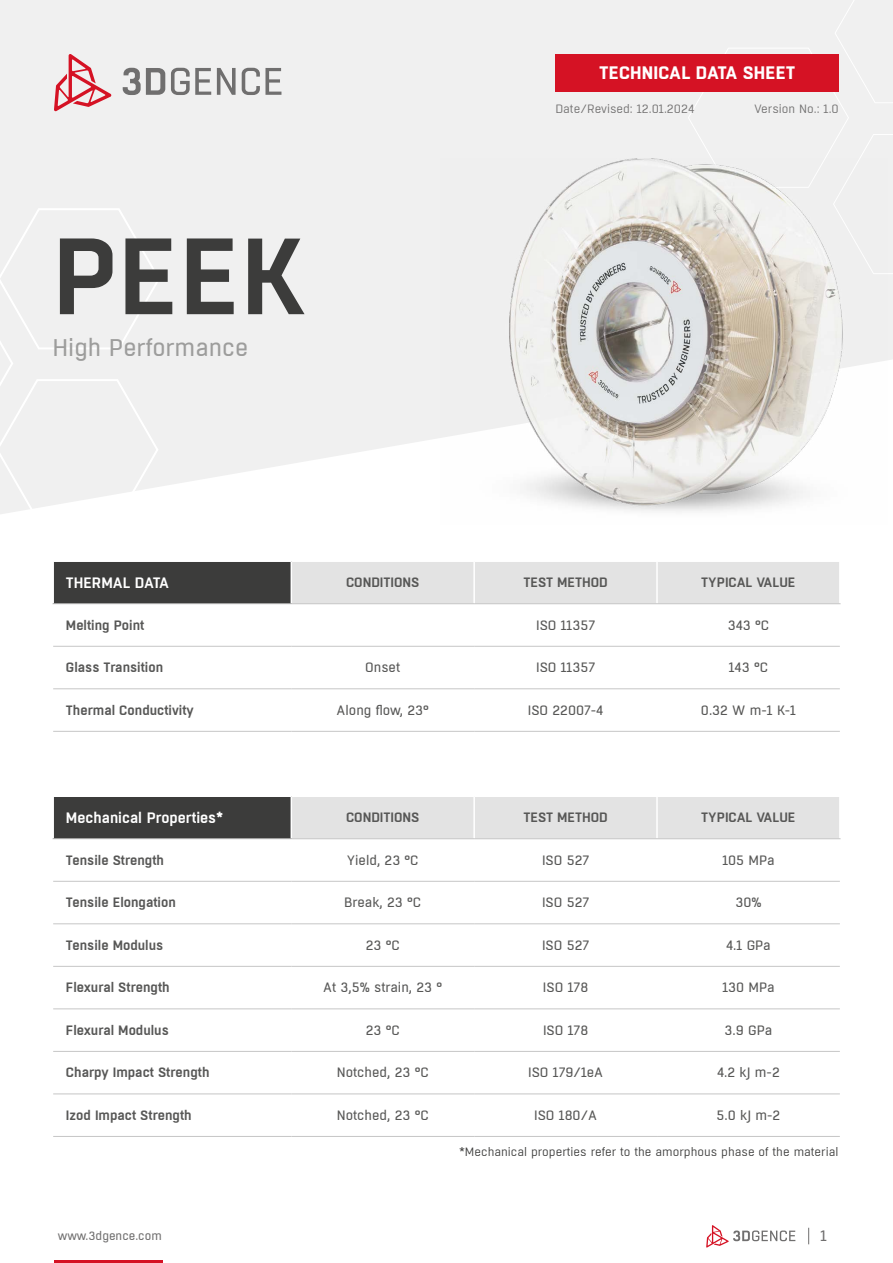
<style>
.page{position:relative;width:893px;height:1263px;background:#fff}
.page>*{position:absolute;margin:0;border:0;box-sizing:border-box;transform-origin:0 0}
.t1{font:600 108px "Boxed";color:#3c3c3b}
.t2{font:24px "Boxed";color:#9d9d9c}
.t3{font:700 18px "Boxed";letter-spacing:.01em;color:#fff}
.t4{font:600 15px "Boxed";color:#fff}
.t5{font:15px "Boxed";color:#706f6f}
.t6{font:600 13.5px "Boxed";color:#575756}
.t7{font:13.5px "Boxed";color:#575756}
.t8{font:12px "Boxed";color:#3c3c3b}
.t9{font:12px "Boxed";color:#706f6f}
.t10{font:12px "Boxed";color:#706f6f}
</style>
<div class="page">
<hr style="left:54px;top:1260px;width:108px;height:3px;background:#d51224">
<svg style="left:706px;top:1225px;width:89px;height:22px"></svg>
<svg style="left:808px;top:1228px;width:1px;height:16px"></svg>
<div style="left:0;top:0;width:893px;height:486px;background:#f0f0f0"></div>
<div style="left:688px;top:0;width:205px;height:274px;background:#f0f0f0"></div>
<svg style="left:0;top:208px;width:160px;height:306px"></svg>
<svg style="left:54px;top:54px;width:57px;height:57px"></svg>
<svg style="left:123px;top:68px;width:158px;height:27px"></svg>
<div style="left:555px;top:54px;width:284px;height:38px;background:#d51224"></div>
<div style="left:53px;top:796px;width:238px;height:43px;background:#3c3c3b"></div>
<div style="left:292px;top:797px;width:547px;height:41px;background:#e3e3e3"></div>
<hr style="left:52px;top:795px;width:239px;height:2px;background:#fff">
<hr style="left:52px;top:797px;width:2px;height:41px;background:#fff">
<hr style="left:473px;top:797px;width:2px;height:41px;background:#fff">
<hr style="left:656px;top:797px;width:2px;height:41px;background:#fff">
<hr style="left:52px;top:838px;width:239px;height:1px;background:#c6c6c6">
<hr style="left:291px;top:838px;width:183px;height:1px;background:#c6c6c6">
<hr style="left:474px;top:838px;width:183px;height:1px;background:#c6c6c6">
<hr style="left:657px;top:838px;width:184px;height:1px;background:#c6c6c6">
<hr style="left:53px;top:881px;width:238px;height:1px;background:#c6c6c6">
<hr style="left:291px;top:881px;width:183px;height:1px;background:#c6c6c6">
<hr style="left:474px;top:881px;width:183px;height:1px;background:#c6c6c6">
<hr style="left:657px;top:881px;width:183px;height:1px;background:#c6c6c6">
<hr style="left:53px;top:923px;width:238px;height:1px;background:#c6c6c6">
<hr style="left:291px;top:923px;width:183px;height:1px;background:#c6c6c6">
<hr style="left:474px;top:923px;width:183px;height:1px;background:#c6c6c6">
<hr style="left:657px;top:923px;width:183px;height:1px;background:#c6c6c6">
<hr style="left:53px;top:966px;width:238px;height:1px;background:#c6c6c6">
<hr style="left:291px;top:966px;width:183px;height:1px;background:#c6c6c6">
<hr style="left:474px;top:966px;width:183px;height:1px;background:#c6c6c6">
<hr style="left:657px;top:966px;width:183px;height:1px;background:#c6c6c6">
<hr style="left:53px;top:1008px;width:238px;height:1px;background:#c6c6c6">
<hr style="left:291px;top:1008px;width:183px;height:1px;background:#c6c6c6">
<hr style="left:474px;top:1008px;width:183px;height:1px;background:#c6c6c6">
<hr style="left:657px;top:1008px;width:183px;height:1px;background:#c6c6c6">
<hr style="left:53px;top:1051px;width:238px;height:1px;background:#c6c6c6">
<hr style="left:291px;top:1051px;width:183px;height:1px;background:#c6c6c6">
<hr style="left:474px;top:1051px;width:183px;height:1px;background:#c6c6c6">
<hr style="left:657px;top:1051px;width:183px;height:1px;background:#c6c6c6">
<hr style="left:53px;top:1093px;width:238px;height:1px;background:#c6c6c6">
<hr style="left:291px;top:1093px;width:183px;height:1px;background:#c6c6c6">
<hr style="left:474px;top:1093px;width:183px;height:1px;background:#c6c6c6">
<hr style="left:657px;top:1093px;width:183px;height:1px;background:#c6c6c6">
<hr style="left:53px;top:1136px;width:238px;height:1px;background:#c6c6c6">
<hr style="left:291px;top:1136px;width:183px;height:1px;background:#c6c6c6">
<hr style="left:474px;top:1136px;width:183px;height:1px;background:#c6c6c6">
<hr style="left:657px;top:1136px;width:183px;height:1px;background:#c6c6c6">
<div style="left:53px;top:561px;width:238px;height:43px;background:#3c3c3b"></div>
<div style="left:292px;top:562px;width:547px;height:41px;background:#e3e3e3"></div>
<hr style="left:52px;top:560px;width:239px;height:2px;background:#fff">
<hr style="left:52px;top:562px;width:2px;height:41px;background:#fff">
<hr style="left:473px;top:562px;width:2px;height:41px;background:#fff">
<hr style="left:656px;top:562px;width:2px;height:41px;background:#fff">
<hr style="left:52px;top:603px;width:239px;height:1px;background:#c6c6c6">
<hr style="left:291px;top:603px;width:183px;height:1px;background:#c6c6c6">
<hr style="left:474px;top:603px;width:183px;height:1px;background:#c6c6c6">
<hr style="left:657px;top:603px;width:184px;height:1px;background:#c6c6c6">
<hr style="left:53px;top:646px;width:238px;height:1px;background:#c6c6c6">
<hr style="left:291px;top:646px;width:183px;height:1px;background:#c6c6c6">
<hr style="left:474px;top:646px;width:183px;height:1px;background:#c6c6c6">
<hr style="left:657px;top:646px;width:183px;height:1px;background:#c6c6c6">
<hr style="left:53px;top:688px;width:238px;height:1px;background:#c6c6c6">
<hr style="left:291px;top:688px;width:183px;height:1px;background:#c6c6c6">
<hr style="left:474px;top:688px;width:183px;height:1px;background:#c6c6c6">
<hr style="left:657px;top:688px;width:183px;height:1px;background:#c6c6c6">
<hr style="left:53px;top:731px;width:238px;height:1px;background:#c6c6c6">
<hr style="left:291px;top:731px;width:183px;height:1px;background:#c6c6c6">
<hr style="left:474px;top:731px;width:183px;height:1px;background:#c6c6c6">
<hr style="left:657px;top:731px;width:183px;height:1px;background:#c6c6c6">
<img style="left:440px;top:158px;width:447px;height:354px">
<h1 class="t1" style="left:52px;top:206px;width:256px">PEEK</h1>
<h2 class="t2" style="left:52px;top:333px;width:197px">High Performance</h2>
<h3 class="t3" style="left:599px;top:61px;width:198px">TECHNICAL DATA SHEET</h3>
<p class="t9" style="left:555px;top:101px;width:140px">Date/Revised: 12.01.2024</p>
<p class="t9" style="left:754px;top:101px;width:86px">Version No.: 1.0</p>
<p class="t4" style="left:66px;top:573px;width:105px">THERMAL DATA</p>
<p class="t6" style="left:346px;top:574px;width:75px">CONDITIONS</p>
<p class="t6" style="left:523px;top:574px;width:86px">TEST METHOD</p>
<p class="t6" style="left:701px;top:574px;width:96px">TYPICAL VALUE</p>
<p class="t6" style="left:66px;top:616px;width:80px">Melting Point</p>
<p class="t7" style="left:536px;top:616px;width:61px">ISO 11357</p>
<p class="t7" style="left:728px;top:616px;width:43px">343 °C</p>
<p class="t6" style="left:66px;top:659px;width:99px">Glass Transition</p>
<p class="t7" style="left:365px;top:659px;width:37px">Onset</p>
<p class="t7" style="left:536px;top:659px;width:61px">ISO 11357</p>
<p class="t7" style="left:729px;top:659px;width:41px">143 °C</p>
<p class="t6" style="left:66px;top:701px;width:129px">Thermal Conductivity</p>
<p class="t7" style="left:337px;top:701px;width:94px">Along flow, 23°</p>
<p class="t7" style="left:528px;top:701px;width:77px">ISO 22007-4</p>
<p class="t7" style="left:701px;top:701px;width:96px">0.32 W m-1 K-1</p>
<p class="t4" style="left:66px;top:808px;width:159px">Mechanical Properties*</p>
<p class="t6" style="left:346px;top:809px;width:75px">CONDITIONS</p>
<p class="t6" style="left:523px;top:809px;width:86px">TEST METHOD</p>
<p class="t6" style="left:701px;top:809px;width:96px">TYPICAL VALUE</p>
<p class="t6" style="left:66px;top:851px;width:100px">Tensile Strength</p>
<p class="t7" style="left:347px;top:851px;width:73px">Yield, 23 °C</p>
<p class="t7" style="left:542px;top:851px;width:49px">ISO 527</p>
<p class="t7" style="left:722px;top:851px;width:54px">105 MPa</p>
<p class="t6" style="left:66px;top:894px;width:111px">Tensile Elongation</p>
<p class="t7" style="left:344px;top:894px;width:79px">Break, 23 °C</p>
<p class="t7" style="left:542px;top:894px;width:49px">ISO 527</p>
<p class="t7" style="left:735px;top:894px;width:28px">30%</p>
<p class="t6" style="left:66px;top:936px;width:99px">Tensile Modulus</p>
<p class="t7" style="left:366px;top:936px;width:36px">23 °C</p>
<p class="t7" style="left:542px;top:936px;width:49px">ISO 527</p>
<p class="t7" style="left:726px;top:936px;width:46px">4.1 GPa</p>
<p class="t6" style="left:66px;top:979px;width:105px">Flexural Strength</p>
<p class="t7" style="left:323px;top:979px;width:120px">At 3,5% strain, 23 °</p>
<p class="t7" style="left:543px;top:979px;width:47px">ISO 178</p>
<p class="t7" style="left:722px;top:979px;width:54px">130 MPa</p>
<p class="t6" style="left:66px;top:1021px;width:104px">Flexural Modulus</p>
<p class="t7" style="left:366px;top:1021px;width:36px">23 °C</p>
<p class="t7" style="left:543px;top:1021px;width:47px">ISO 178</p>
<p class="t7" style="left:725px;top:1021px;width:49px">3.9 GPa</p>
<p class="t6" style="left:66px;top:1064px;width:145px">Charpy Impact Strength</p>
<p class="t7" style="left:337px;top:1064px;width:94px">Notched, 23 °C</p>
<p class="t7" style="left:528px;top:1064px;width:77px">ISO 179/1eA</p>
<p class="t7" style="left:717px;top:1064px;width:64px">4.2 kJ m-2</p>
<p class="t6" style="left:66px;top:1106px;width:127px">Izod Impact Strength</p>
<p class="t7" style="left:337px;top:1107px;width:94px">Notched, 23 °C</p>
<p class="t7" style="left:534px;top:1107px;width:64px">ISO 180/A</p>
<p class="t7" style="left:717px;top:1107px;width:65px">5.0 kJ m-2</p>
<p class="t8" style="left:459px;top:1145px;width:381px">*Mechanical properties refer to the amorphous phase of the material</p>
<p class="t10" style="left:58px;top:1228px;width:105px">www.3dgence.com</p>
<p class="t5" style="left:820px;top:1226px;width:8px">1</p>
</div>
